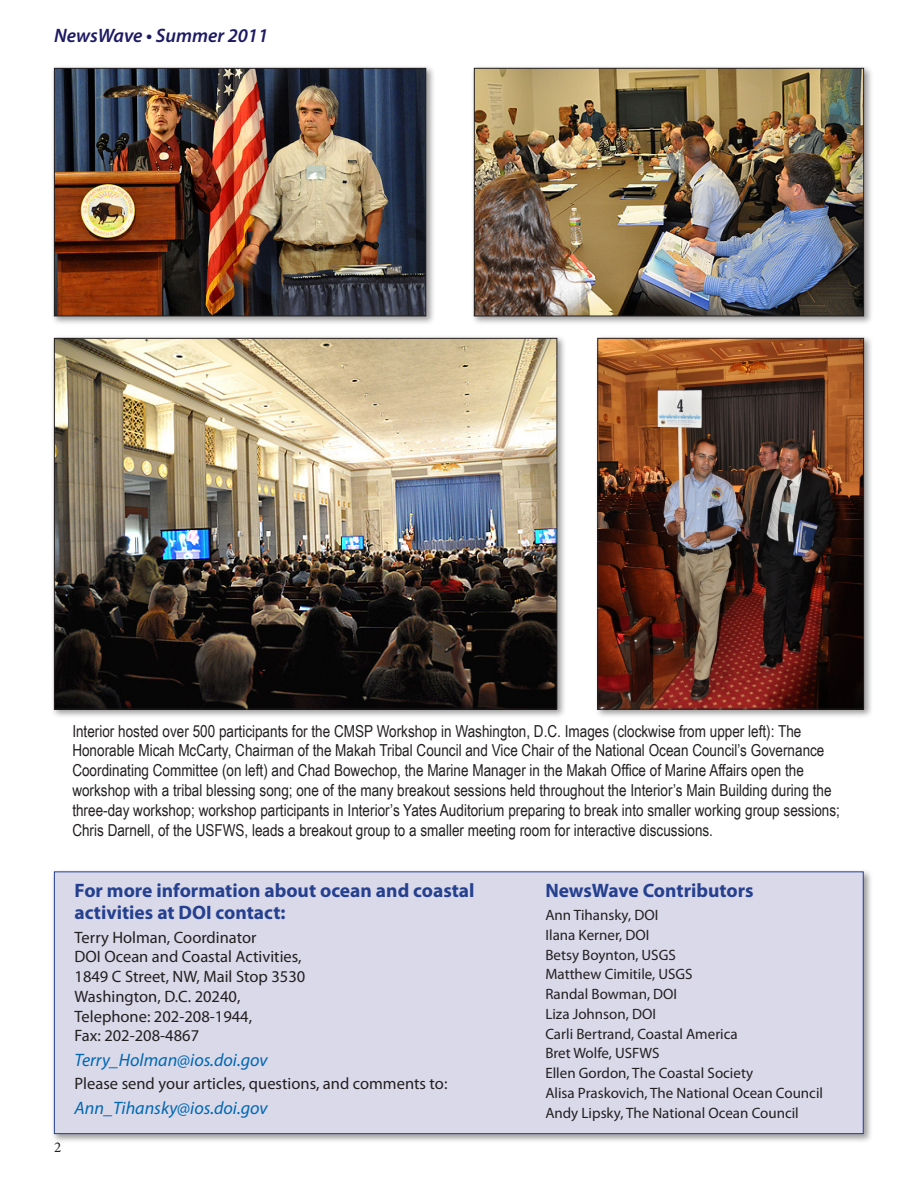
<style>
.page{position:relative;width:918px;height:1188px;background:#fff}
.page>*{position:absolute;margin:0;border:0;box-sizing:border-box;transform-origin:0 0}
.Heading_2{font:700 19.5px/22.5px "Myriad Pro";color:#25408f}
.Page_header_left{font:italic 600 19.5px "Myriad Pro";color:#1d1a62}
.Contact_info{font:italic 18px "Myriad Pro";color:#0067b1}
.body_sans_serif{font:16.5px/19.8px "Arial Narrow";color:#231f20}
.Contact_info-2{font:16.5px "Myriad Pro";color:#231f20}
.t1{font:15px "Myriad Pro";color:#231f20}
.page_numbers_left{font:15px "Minion Pro";color:#231f20}
</style>
<div class="page">
<div style="left:51px;top:869px;width:822px;height:274px;background:#231f20;opacity:.45"></div>
<div style="left:54px;top:871px;width:810px;height:263px;background:#d9d9ea;border:1px solid #25408f"></div>
<div style="left:51px;top:335px;width:516px;height:384px;background:#231f20;opacity:.45"></div>
<img style="left:56px;top:340px;width:499px;height:367px">
<div style="left:471px;top:65px;width:402px;height:260px;background:#231f20;opacity:.45"></div>
<img style="left:476px;top:70px;width:386px;height:244px">
<div style="left:474px;top:68px;width:390px;height:248px;border:1px solid #231f20"></div>
<div style="left:51px;top:65px;width:385px;height:261px;background:#231f20;opacity:.45"></div>
<img style="left:56px;top:70px;width:368px;height:244px">
<div style="left:54px;top:68px;width:372px;height:248px;border:1px solid #231f20"></div>
<div style="left:594px;top:335px;width:279px;height:384px;background:#231f20;opacity:.45"></div>
<img style="left:599px;top:340px;width:263px;height:367px">
<div style="left:597px;top:338px;width:267px;height:371px;border:1px solid #231f20"></div>
<p class="Page_header_left" style="left:54px;top:23px;width:216px">NewsWave • Summer 2011</p>
<p class="body_sans_serif" style="left:72px;top:720px;width:769px">Interior hosted over 500 participants for the CMSP Workshop in Washington, D.C. Images (clockwise from upper left): The Honorable Micah McCarty, Chairman of the Makah Tribal Council and Vice Chair of the National Ocean Council’s Governance Coordinating Committee (on left) and Chad Bowechop, the Marine Manager in the Makah Office of Marine Affairs open the workshop with a tribal blessing song; one of the many breakout sessions held throughout the Interior’s Main Building during the three-day workshop; workshop participants in Interior’s Yates Auditorium preparing to break into smaller working group sessions; Chris Darnell, of the USFWS, leads a breakout group to a smaller meeting room for interactive discussions.</p>
<p class="page_numbers_left" style="left:54px;top:1137px;width:9px">2</p>
<p class="Heading_2" style="left:75px;top:878px;width:402px">For more information about ocean and coastal activities at DOI contact:</p>
<p class="Contact_info-2" style="left:75px;top:927px;width:184px">Terry Holman, Coordinator</p>
<p class="Contact_info-2" style="left:75px;top:947px;width:229px">DOI Ocean and Coastal Activities,</p>
<p class="Contact_info-2" style="left:75px;top:966px;width:232px">1849 C Street, NW, Mail Stop 3530</p>
<p class="Contact_info-2" style="left:75px;top:986px;width:167px">Washington, D.C. 20240,</p>
<p class="Contact_info-2" style="left:75px;top:1006px;width:179px">Telephone: 202-208-1944,</p>
<p class="Contact_info-2" style="left:75px;top:1026px;width:126px">Fax: 202-208-4867</p>
<p class="Contact_info" style="left:75px;top:1049px;width:195px">Terry_Holman@ios.doi.gov</p>
<p class="Contact_info-2" style="left:75px;top:1074px;width:374px">Please send your articles, questions, and comments to:</p>
<p class="Contact_info" style="left:75px;top:1097px;width:195px">Ann_Tihansky@ios.doi.gov</p>
<p class="Heading_2" style="left:545px;top:878px;width:210px">NewsWave Contributors</p>
<p class="t1" style="left:545px;top:906px;width:114px">Ann Tihansky, DOI</p>
<p class="t1" style="left:545px;top:926px;width:105px">Ilana Kerner, DOI</p>
<p class="t1" style="left:545px;top:945px;width:132px">Betsy Boynton, USGS</p>
<p class="t1" style="left:545px;top:965px;width:149px">Matthew Cimitile, USGS</p>
<p class="t1" style="left:545px;top:985px;width:133px">Randal Bowman, DOI</p>
<p class="t1" style="left:545px;top:1005px;width:112px">Liza Johnson, DOI</p>
<p class="t1" style="left:545px;top:1024px;width:194px">Carli Bertrand, Coastal America</p>
<p class="t1" style="left:545px;top:1044px;width:116px">Bret Wolfe, USFWS</p>
<p class="t1" style="left:545px;top:1064px;width:209px">Ellen Gordon, The Coastal Society</p>
<p class="t1" style="left:545px;top:1084px;width:279px">Alisa Praskovich, The National Ocean Council</p>
<p class="t1" style="left:545px;top:1103px;width:255px">Andy Lipsky, The National Ocean Council</p>
</div>
